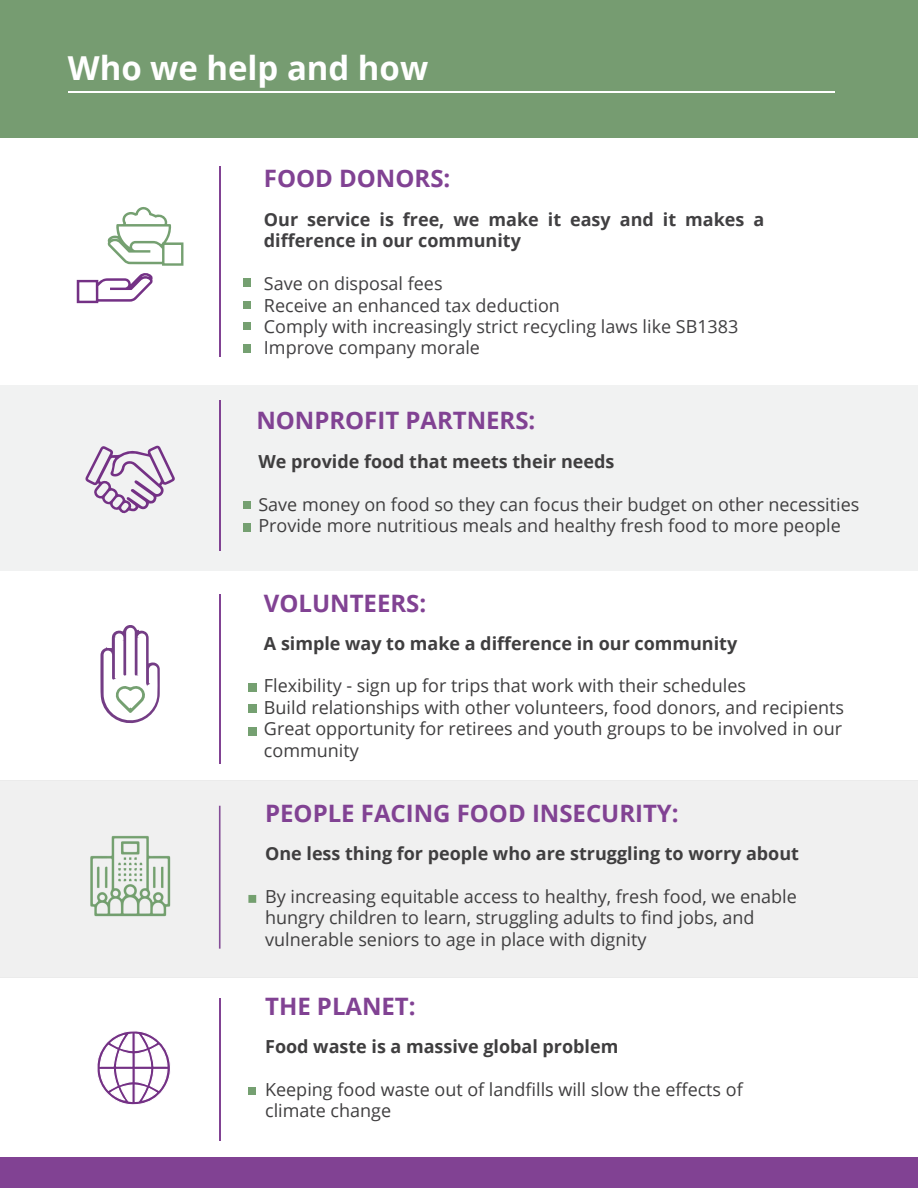
<style>
.page{position:relative;width:918px;height:1188px;background:#fff}
.page>*{position:absolute;margin:0;border:0;box-sizing:border-box;transform-origin:0 0}
.t1{font:700 33px "Open Sans";color:#fff}
.t2{font:700 24px "Open Sans";color:#814293}
.t3{font:18px "Open Sans";color:#3f3e3f}
.t4{font:700 18px "Open Sans";color:#3f3e3f}
.t5{font:18px "Open Sans";color:#414042}
.t6{font:700 18px/21.3px "Open Sans";color:#414042}
</style>
<div class="page">
<svg style="left:97px;top:1031px;width:73px;height:74px"></svg>
<svg style="left:77px;top:273px;width:76px;height:30px"></svg>
<svg style="left:108px;top:207px;width:75px;height:59px"></svg>
<svg style="left:100px;top:625px;width:60px;height:99px"></svg>
<hr style="left:219px;top:998px;width:2px;height:142px;background:#814293">
<hr style="left:219px;top:167px;width:2px;height:190px;background:#814293">
<hr style="left:219px;top:595px;width:2px;height:169px;background:#814293">
<div style="left:0;top:1158px;width:918px;height:30px;background:#814293"></div>
<div style="left:0;top:0;width:918px;height:138px;background:#769c71"></div>
<hr style="left:68px;top:92px;width:767px;height:1px;background:#fff">
<div style="left:243px;top:279px;width:8px;height:7px;background:#75a071"></div>
<div style="left:243px;top:322px;width:8px;height:8px;background:#75a071"></div>
<div style="left:243px;top:301px;width:8px;height:8px;background:#75a071"></div>
<div style="left:243px;top:345px;width:8px;height:7px;background:#75a071"></div>
<div style="left:0;top:386px;width:918px;height:185px;background:#f1f2f2"></div>
<hr style="left:219px;top:401px;width:2px;height:149px;background:#814293">
<div style="left:243px;top:501px;width:8px;height:8px;background:#75a071"></div>
<div style="left:243px;top:524px;width:8px;height:7px;background:#75a071"></div>
<svg style="left:88px;top:448px;width:84px;height:66px"></svg>
<div style="left:249px;top:1087px;width:7px;height:8px;background:#75a071"></div>
<div style="left:249px;top:684px;width:7px;height:8px;background:#75a071"></div>
<div style="left:249px;top:705px;width:7px;height:8px;background:#75a071"></div>
<div style="left:249px;top:727px;width:7px;height:8px;background:#75a071"></div>
<div style="left:0;top:780px;width:918px;height:198px;background:#f0f0f0"></div>
<p class="t1" style="left:68px;top:45px;width:362px">Who we help and how</p>
<h3 class="t2" style="left:264px;top:162px;width:188px">FOOD DONORS:</h3>
<p class="t6" style="left:264px;top:208px;width:502px">Our service is free, we make it easy and it makes a difference in our community</p>
<h2 class="t5" style="left:264px;top:271px;width:180px">Save on disposal fees</h2>
<h3 class="t5" style="left:264px;top:292px;width:298px">Receive an enhanced tax deduction</h3>
<p class="t5" style="left:264px;top:314px;width:476px">Comply with increasingly strict recycling laws like SB1383</p>
<p class="t5" style="left:264px;top:335px;width:218px">Improve company morale</p>
<p class="t2" style="left:256px;top:403px;width:281px">NONPROFIT PARTNERS:</p>
<h2 class="t4" style="left:258px;top:449px;width:357px">We provide food that meets their needs</h2>
<h3 class="t3" style="left:258px;top:491px;width:602px">Save money on food so they can focus their budget on other necessities</h3>
<p class="t3" style="left:258px;top:513px;width:584px">Provide more nutritious meals and healthy fresh food to more people</p>
<h2 class="t2" style="left:264px;top:586px;width:164px">VOLUNTEERS:</h2>
<h2 class="t4" style="left:264px;top:630px;width:475px">A simple way to make a difference in our community</h2>
<h3 class="t3" style="left:264px;top:673px;width:484px">Flexibility - sign up for trips that work with their schedules</h3>
<p class="t3" style="left:264px;top:695px;width:582px">Build relationships with other volunteers, food donors, and recipients</p>
<p class="t3" style="left:264px;top:716px;width:580px">Great opportunity for retirees and youth groups to be involved in our</p>
<p class="t3" style="left:264px;top:737px;width:96px">community</p>
<p class="t2" style="left:265px;top:797px;width:415px">PEOPLE FACING FOOD INSECURITY:</p>
<p class="t4" style="left:265px;top:841px;width:535px">One less thing for people who are struggling to worry about</p>
<p class="t3" style="left:265px;top:884px;width:533px">By increasing equitable access to healthy, fresh food, we enable</p>
<p class="t3" style="left:265px;top:905px;width:491px">hungry children to learn, struggling adults to find jobs, and</p>
<p class="t3" style="left:265px;top:927px;width:383px">vulnerable seniors to age in place with dignity</p>
<h1 class="t2" style="left:265px;top:989px;width:152px">THE PLANET:</h1>
<h2 class="t4" style="left:265px;top:1034px;width:355px">Food waste is a massive global problem</h2>
<h3 class="t3" style="left:265px;top:1077px;width:479px">Keeping food waste out of landfills will slow the effects of</h3>
<p class="t3" style="left:265px;top:1098px;width:127px">climate change</p>
</div>
